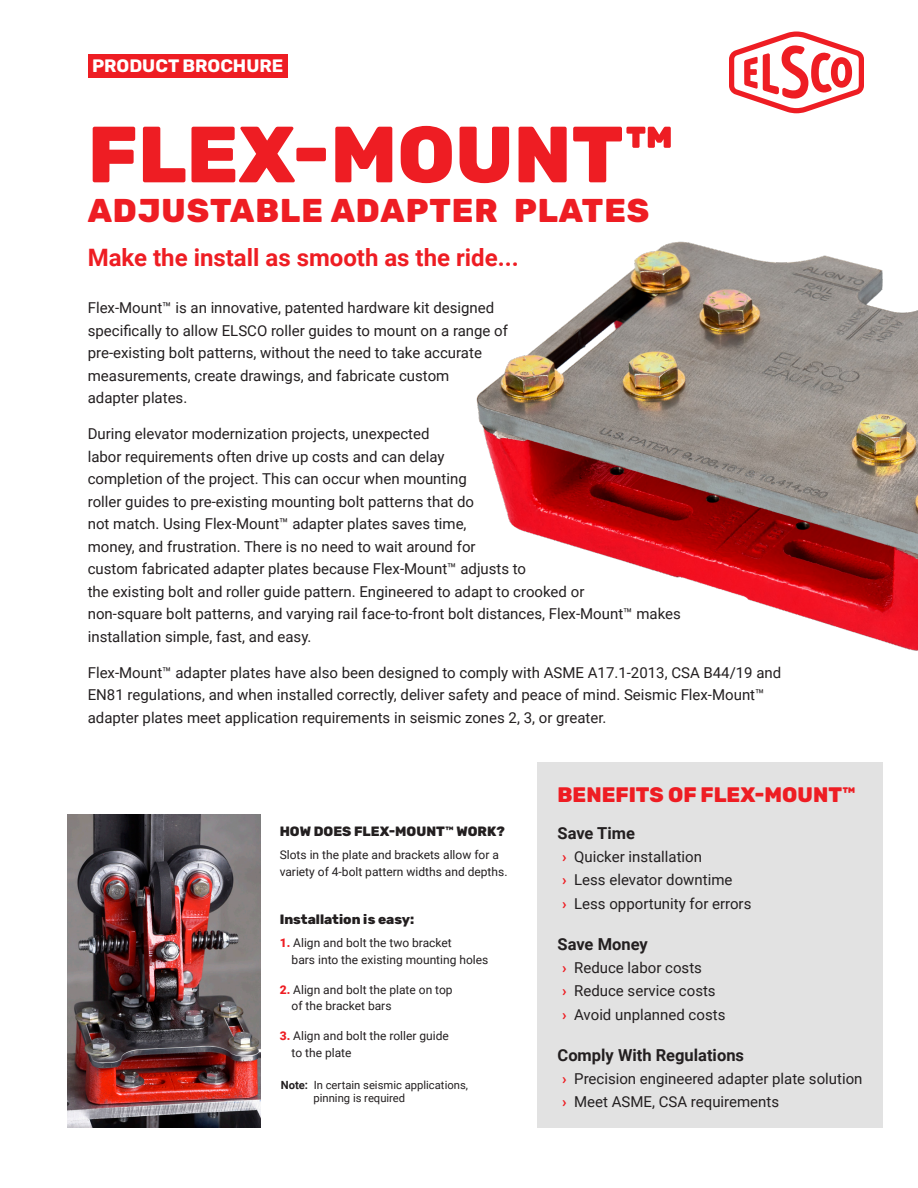
<style>
.page{position:relative;width:918px;height:1188px;background:#fff}
.page>*{position:absolute;margin:0;border:0;box-sizing:border-box;transform-origin:0 0}
.ModelName_90_90{font:800 79.5px "Rubik";color:#ee1d23}
.ModelName_90_90-2{font:800 33px "Rubik";letter-spacing:.03em;color:#ee1d23}
.ValueProposition_16{font:700 24px "Roboto";color:#ee1d23}
.Body_Copy_Bold_Heade{font:800 21px "Rubik";color:#ee1d23}
.t1{font:700 18px "Rubik";color:#fff}
.Body_Copy_8_11{font:700 16.5px "Roboto";color:#231f20}
.Intro_Paragraph_11_1{font:15px/22.5px "Roboto";color:#231f20}
.Body_Copy_Bold_Heade-2{font:800 13.5px "Rubik";color:#231f20}
.Body_Copy_8_11-2{font:12px/16.5px "Roboto";color:#231f20}
.Caption_7_5_9{font:11.25px/13.5px "Roboto";color:#231f20}
.s1{font-weight:900;color:#ee1d23}
.s2{font-weight:700}
.s3{font-weight:700;color:#ee1d23}
</style>
<div class="page">
<svg style="left:729px;top:32px;width:135px;height:81px"></svg>
<div style="left:88px;top:54px;width:200px;height:23px;background:#ee1d23"></div>
<img style="left:476px;top:241px;width:442px;height:410px">
<div style="left:537px;top:762px;width:346px;height:366px;background:#e2e2e2"></div>
<img style="left:68px;top:814px;width:193px;height:313px">
<p class="t1" style="left:92px;top:55px;width:193px">PRODUCT BROCHURE</p>
<p class="ModelName_90_90" style="left:88px;top:110px;width:589px">FLEX-MOUNT™</p>
<p class="ModelName_90_90-2" style="left:88px;top:192px;width:563px">ADJUSTABLE ADAPTER PLATES</p>
<p class="ValueProposition_16" style="left:88px;top:240px;width:432px">Make the install as smooth as the ride...</p>
<p class="Intro_Paragraph_11_1" style="left:88px;top:296px;width:422px">Flex-Mount™ is an innovative, patented hardware kit designed specifically to allow ELSCO roller guides to mount on a range of pre-existing bolt patterns, without the need to take accurate measurements, create drawings, and fabricate custom<br>adapter plates.</p>
<p class="Intro_Paragraph_11_1" style="left:88px;top:422px;width:595px">During elevator modernization projects, unexpected<br>labor requirements often drive up costs and can delay<br>completion of the project. This can occur when mounting<br>roller guides to pre-existing mounting bolt patterns that do<br>not match. Using Flex-Mount™ adapter plates saves time,<br>money, and frustration. There is no need to wait around for<br>custom fabricated adapter plates because Flex-Mount™ adjusts to<br>the existing bolt and roller guide pattern. Engineered to adapt to crooked or<br>non-square bolt patterns, and varying rail face-to-front bolt distances, Flex-Mount™ makes installation simple, fast, and easy.</p>
<p class="Intro_Paragraph_11_1" style="left:88px;top:660px;width:695px">Flex-Mount™ adapter plates have also been designed to comply with ASME A17.1-2013, CSA B44/19 and<br>EN81 regulations, and when installed correctly, deliver safety and peace of mind. Seismic Flex-Mount™ adapter plates meet application requirements in seismic zones 2, 3, or greater.</p>
<p class="Body_Copy_Bold_Heade-2" style="left:280px;top:824px;width:227px">HOW DOES FLEX-MOUNT™ WORK?</p>
<p class="Body_Copy_8_11-2" style="left:280px;top:846px;width:229px">Slots in the plate and brackets allow for a variety of 4-bolt pattern widths and depths.</p>
<p class="Body_Copy_Bold_Heade-2" style="left:280px;top:912px;width:136px">Installation is easy:</p>
<p class="Body_Copy_8_11-2" style="left:292px;top:934px;width:198px;text-indent:-12px"><span class="s1">1.</span> Align and bolt the two bracket<br>bars into the existing mounting holes</p>
<p class="Body_Copy_8_11-2" style="left:292px;top:981px;width:162px;text-indent:-12px"><span class="s1">2.</span> Align and bolt the plate on top of the bracket bars</p>
<p class="Body_Copy_8_11-2" style="left:292px;top:1027px;width:159px;text-indent:-12px"><span class="s1">3.</span> Align and bolt the roller guide to the plate</p>
<p class="Caption_7_5_9" style="left:313px;top:1078px;width:156px;text-indent:-33px"><span class="s2">Note:</span> In certain seismic applications, pinning is required</p>
<p class="Body_Copy_Bold_Heade" style="left:558px;top:783px;width:300px">BENEFITS OF FLEX-MOUNT™</p>
<p class="Body_Copy_8_11" style="left:558px;top:822px;width:79px">Save Time</p>
<p class="Intro_Paragraph_11_1" style="left:562px;top:845px;width:142px"><span class="s3">›</span> Quicker installation</p>
<p class="Intro_Paragraph_11_1" style="left:562px;top:868px;width:172px"><span class="s3">›</span> Less elevator downtime</p>
<p class="Intro_Paragraph_11_1" style="left:562px;top:892px;width:191px"><span class="s3">›</span> Less opportunity for errors</p>
<p class="Body_Copy_8_11" style="left:558px;top:933px;width:92px">Save Money</p>
<p class="Intro_Paragraph_11_1" style="left:562px;top:956px;width:141px"><span class="s3">›</span> Reduce labor costs</p>
<p class="Intro_Paragraph_11_1" style="left:562px;top:979px;width:155px"><span class="s3">›</span> Reduce service costs</p>
<p class="Intro_Paragraph_11_1" style="left:562px;top:1003px;width:165px"><span class="s3">›</span> Avoid unplanned costs</p>
<p class="Body_Copy_8_11" style="left:558px;top:1044px;width:188px">Comply With Regulations</p>
<p class="Intro_Paragraph_11_1" style="left:562px;top:1067px;width:302px"><span class="s3">›</span> Precision engineered adapter plate solution</p>
<p class="Intro_Paragraph_11_1" style="left:562px;top:1090px;width:219px"><span class="s3">›</span> Meet ASME, CSA requirements</p>
</div>
